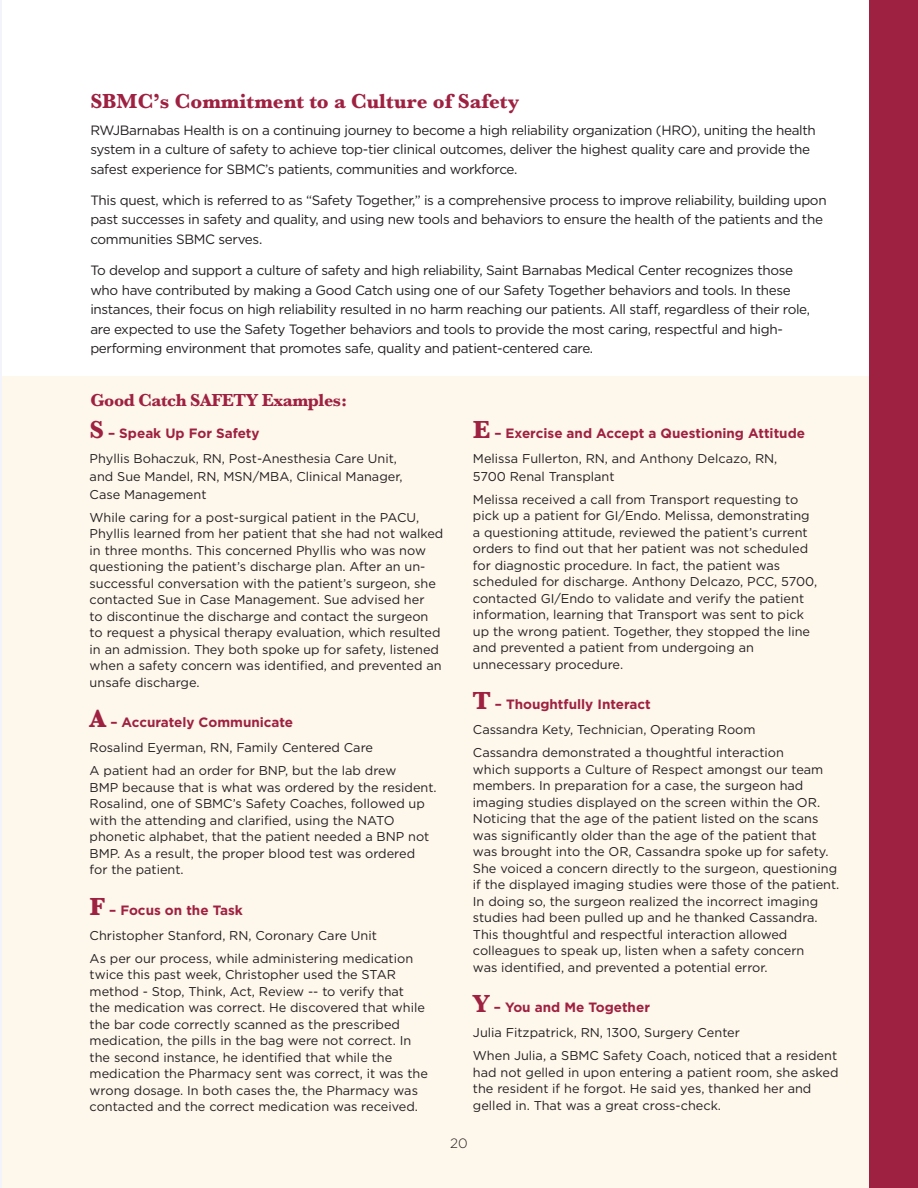
<style>
.page{position:relative;width:918px;height:1188px;background:#fff}
.page>*{position:absolute;margin:0;border:0;box-sizing:border-box;transform-origin:0 0}
.Header_14{font:700 expanded 21px "Baskerville URW";color:#9f2141}
.Copy_9_13{font:700 expanded 18px "Baskerville URW";letter-spacing:-.025em;color:#9f2141}
.Copy_9_13-2{font:13.5px/19.5px "Gotham";letter-spacing:-.025em;color:#231f20}
.Header_14-2{font:700 13.5px "Gotham";color:#9f2141}
.t1{font:300 13.5px "Gotham";color:#231f20}
.Header_14-3{font:12.75px/16.5px "Gotham";color:#231f20}
.s1{font-family:"Baskerville URW";font-stretch:expanded;font-size:25.5px}
.s2{font-family:"Baskerville URW Ult Bol";font-weight:400;font-size:25.5px}
</style>
<div class="page">
<div style="left:0;top:377px;width:918px;height:811px;background:#fef7ec"></div>
<hr style="left:0;top:0;width:1px;height:1188px;background:#f2f3fb">
<div style="left:869px;top:0;width:49px;height:1188px;background:#9f2141"></div>
<p class="Header_14" style="left:90px;top:89px;width:430px">SBMC’s Commitment to a Culture of Safety</p>
<p class="Copy_9_13-2" style="left:90px;top:120px;width:727px">RWJBarnabas Health is on a continuing journey to become a high reliability organization (HRO), uniting the health system in a culture of safety to achieve top-tier clinical outcomes, deliver the highest quality care and provide the safest experience for SBMC’s patients, communities and workforce.</p>
<p class="Copy_9_13-2" style="left:90px;top:190px;width:738px">This quest, which is referred to as “Safety Together,” is a comprehensive process to improve reliability, building upon past successes in safety and quality, and using new tools and behaviors to ensure the health of the patients and the communities SBMC serves.</p>
<p class="Copy_9_13-2" style="left:90px;top:260px;width:721px">To develop and support a culture of safety and high reliability, Saint Barnabas Medical Center recognizes those who have contributed by making a Good Catch using one of our Safety Together behaviors and tools. In these instances, their focus on high reliability resulted in no harm reaching our patients. All staff, regardless of their role, are expected to use the Safety Together behaviors and tools to provide the most caring, respectful and high&shy;performing environment that promotes safe, quality and patient-centered care.</p>
<p class="Copy_9_13" style="left:90px;top:389px;width:258px">Good Catch SAFETY Examples:</p>
<p class="Header_14-2" style="left:90px;top:424px;width:172px"><span class="s1">S</span> – Speak Up For Safety</p>
<p class="Header_14-3" style="left:90px;top:449px;width:314px;line-height:18px">Phyllis Bohaczuk, RN, Post-Anesthesia Care Unit, and Sue Mandel, RN, MSN/MBA, Clinical Manager,<br>Case Management</p>
<p class="Header_14-3" style="left:90px;top:509px;width:355px">While caring for a post-surgical patient in the PACU, Phyllis learned from her patient that she had not walked in three months. This concerned Phyllis who was now questioning the patient’s discharge plan. After an un&shy;successful conversation with the patient’s surgeon, she contacted Sue in Case Management. Sue advised her<br>to discontinue the discharge and contact the surgeon to request a physical therapy evaluation, which resulted in an admission. They both spoke up for safety, listened when a safety concern was identified, and prevented an unsafe discharge.</p>
<p class="Header_14-2" style="left:90px;top:714px;width:205px"><span class="s2">A</span> – Accurately Communicate</p>
<p class="Header_14-3" style="left:90px;top:739px;width:285px">Rosalind Eyerman, RN, Family Centered Care</p>
<p class="Header_14-3" style="left:90px;top:762px;width:349px">A patient had an order for BNP, but the lab drew<br>BMP because that is what was ordered by the resident.<br>Rosalind, one of SBMC’s Safety Coaches, followed up with the attending and clarified, using the NATO phonetic alphabet, that the patient needed a BNP not BMP. As a result, the proper blood test was ordered<br>for the patient.</p>
<p class="Header_14-2" style="left:90px;top:901px;width:155px"><span class="s2">F</span> – Focus on the Task</p>
<p class="Header_14-3" style="left:90px;top:927px;width:289px">Christopher Stanford, RN, Coronary Care Unit</p>
<p class="Header_14-3" style="left:90px;top:950px;width:340px">As per our process, while administering medication twice this past week, Christopher used the STAR method - Stop, Think, Act, Review -- to verify that<br>the medication was correct. He discovered that while the bar code correctly scanned as the prescribed medication, the pills in the bag were not correct. In the second instance, he identified that while the medication the Pharmacy sent was correct, it was the wrong dosage. In both cases the, the Pharmacy was contacted and the correct medication was received.</p>
<p class="Header_14-2" style="left:473px;top:424px;width:334px"><span class="s2">E</span> – Exercise and Accept a Questioning Attitude</p>
<p class="Header_14-3" style="left:473px;top:449px;width:306px;line-height:18px">Melissa Fullerton, RN, and Anthony Delcazo, RN,<br>5700 Renal Transplant</p>
<p class="Header_14-3" style="left:473px;top:491px;width:346px">Melissa received a call from Transport requesting to pick up a patient for GI/Endo. Melissa, demonstrating a questioning attitude, reviewed the patient’s current orders to find out that her patient was not scheduled for diagnostic procedure. In fact, the patient was scheduled for discharge. Anthony Delcazo, PCC, 5700, contacted GI/Endo to validate and verify the patient information, learning that Transport was sent to pick up the wrong patient. Together, they stopped the line and prevented a patient from undergoing an unnecessary procedure.</p>
<p class="Header_14-2" style="left:473px;top:696px;width:179px"><span class="s2">T</span> – Thoughtfully Interact</p>
<p class="Header_14-3" style="left:473px;top:721px;width:284px">Cassandra Kety, Technician, Operating Room</p>
<p class="Header_14-3" style="left:473px;top:744px;width:368px">Cassandra demonstrated a thoughtful interaction<br>which supports a Culture of Respect amongst our team members. In preparation for a case, the surgeon had imaging studies displayed on the screen within the OR.<br>Noticing that the age of the patient listed on the scans was significantly older than the age of the patient that was brought into the OR, Cassandra spoke up for safety.<br>She voiced a concern directly to the surgeon, questioning if the displayed imaging studies were those of the patient.<br>In doing so, the surgeon realized the incorrect imaging studies had been pulled up and he thanked Cassandra.<br>This thoughtful and respectful interaction allowed colleagues to speak up, listen when a safety concern<br>was identified, and prevented a potential error.</p>
<p class="Header_14-2" style="left:473px;top:999px;width:179px"><span class="s1">Y</span> – You and Me Together</p>
<p class="Header_14-3" style="left:473px;top:1024px;width:269px">Julia Fitzpatrick, RN, 1300, Surgery Center</p>
<p class="Header_14-3" style="left:473px;top:1047px;width:367px">When Julia, a SBMC Safety Coach, noticed that a resident had not gelled in upon entering a patient room, she asked the resident if he forgot. He said yes, thanked her and gelled in. That was a great cross-check.</p>
<p class="t1" style="left:450px;top:1135px;width:19px">20</p>
</div>
